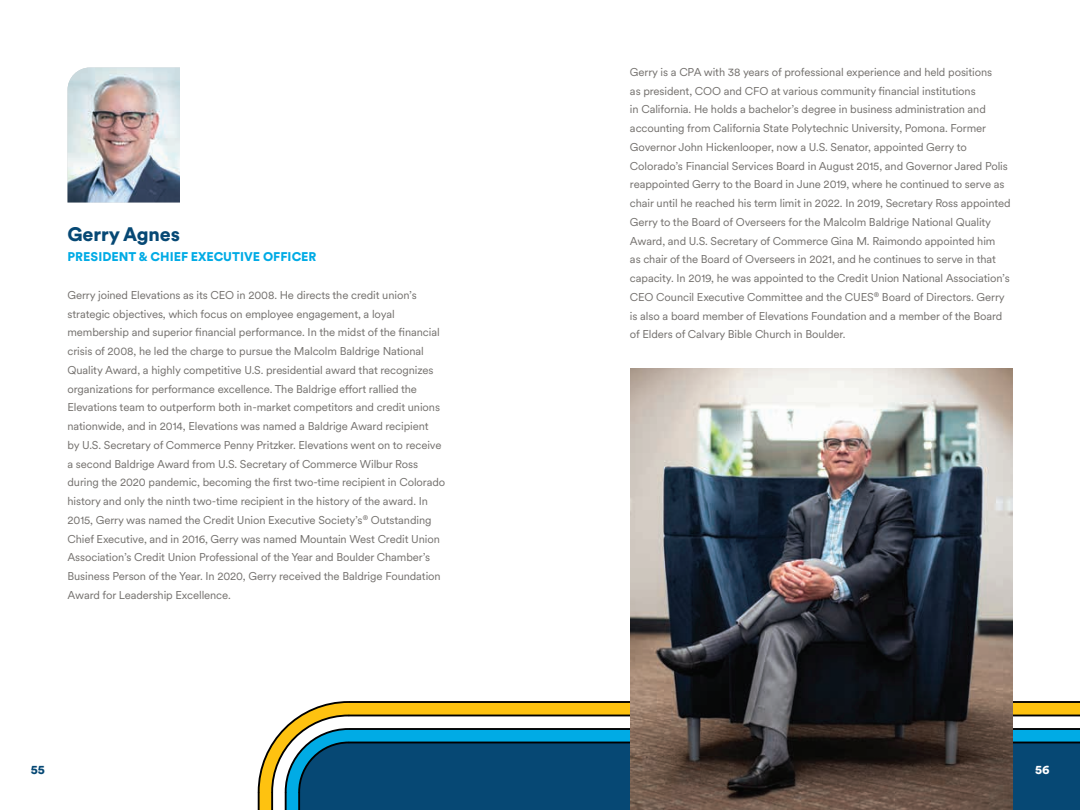
<style>
.page{position:relative;width:1080px;height:810px;background:#fff}
.page>*{position:absolute;margin:0;border:0;box-sizing:border-box;transform-origin:0 0}
.t1{font:900 19.38px "Circular XX";letter-spacing:-.005em;color:#064874}
.t2{font:900 12.5px "Circular XX";letter-spacing:.005em;color:#00abe5}
.t3{font:900 12.5px "Circular XX";color:#064874}
.t4{font:900 12.5px "Circular XX";color:#fff}
.t5{font:11.25px/18.8px "Circular XX";letter-spacing:-.01em;color:#73706d}
</style>
<div class="page">
<svg style="left:351px;top:703px;width:729px;height:25px"></svg>
<svg style="left:351px;top:730px;width:729px;height:80px;fill:#064874"></svg>
<hr style="left:349px;top:715px;width:731px;height:1px;background:#000">
<hr style="left:349px;top:701px;width:731px;height:2px;background:#000">
<hr style="left:349px;top:728px;width:731px;height:2px;background:#000">
<hr style="left:349px;top:742px;width:731px;height:1px;background:#000">
<svg style="left:257px;top:701px;width:94px;height:109px"></svg>
<img style="left:68px;top:68px;width:112px;height:134px">
<img style="left:630px;top:368px;width:382px;height:442px">
<h1 class="t1" style="left:68px;top:221px;width:114px">Gerry Agnes</h1>
<p class="t2" style="left:68px;top:248px;width:250px">PRESIDENT &amp; CHIEF EXECUTIVE OFFICER</p>
<p class="t5" style="left:67px;top:285px;width:379px">Gerry joined Elevations as its CEO in 2008. He directs the credit union’s strategic objectives, which focus on employee engagement, a loyal membership and superior financial performance. In the midst of the financial crisis of 2008, he led the charge to pursue the Malcolm Baldrige National Quality Award, a highly competitive U.S. presidential award that recognizes organizations for performance excellence. The Baldrige effort rallied the Elevations team to outperform both in-market competitors and credit unions nationwide, and in 2014, Elevations was named a Baldrige Award recipient<br>by U.S. Secretary of Commerce Penny Pritzker. Elevations went on to receive a second Baldrige Award from U.S. Secretary of Commerce Wilbur Ross during the 2020 pandemic, becoming the first two-time recipient in Colorado history and only the ninth two-time recipient in the history of the award. In 2015, Gerry was named the Credit Union Executive Society’s<sup>®</sup> Outstanding Chief Executive, and in 2016, Gerry was named Mountain West Credit Union Association’s Credit Union Professional of the Year and Boulder Chamber’s Business Person of the Year. In 2020, Gerry received the Baldrige Foundation Award for Leadership Excellence.</p>
<p class="t5" style="left:630px;top:62px;width:382px">Gerry is a CPA with 38 years of professional experience and held positions<br>as president, COO and CFO at various community financial institutions<br>in California. He holds a bachelor’s degree in business administration and accounting from California State Polytechnic University, Pomona. Former Governor John Hickenlooper, now a U.S. Senator, appointed Gerry to Colorado’s Financial Services Board in August 2015, and Governor Jared Polis reappointed Gerry to the Board in June 2019, where he continued to serve as chair until he reached his term limit in 2022. In 2019, Secretary Ross appointed Gerry to the Board of Overseers for the Malcolm Baldrige National Quality Award, and U.S. Secretary of Commerce Gina M. Raimondo appointed him<br>as chair of the Board of Overseers in 2021, and he continues to serve in that capacity. In 2019, he was appointed to the Credit Union National Association’s CEO Council Executive Committee and the CUES<sup>®</sup> Board of Directors. Gerry is also a board member of Elevations Foundation and a member of the Board of Elders of Calvary Bible Church in Boulder.</p>
<p class="t3" style="left:31px;top:761px;width:16px">55</p>
<p class="t4" style="left:1035px;top:761px;width:16px">56</p>
</div>
